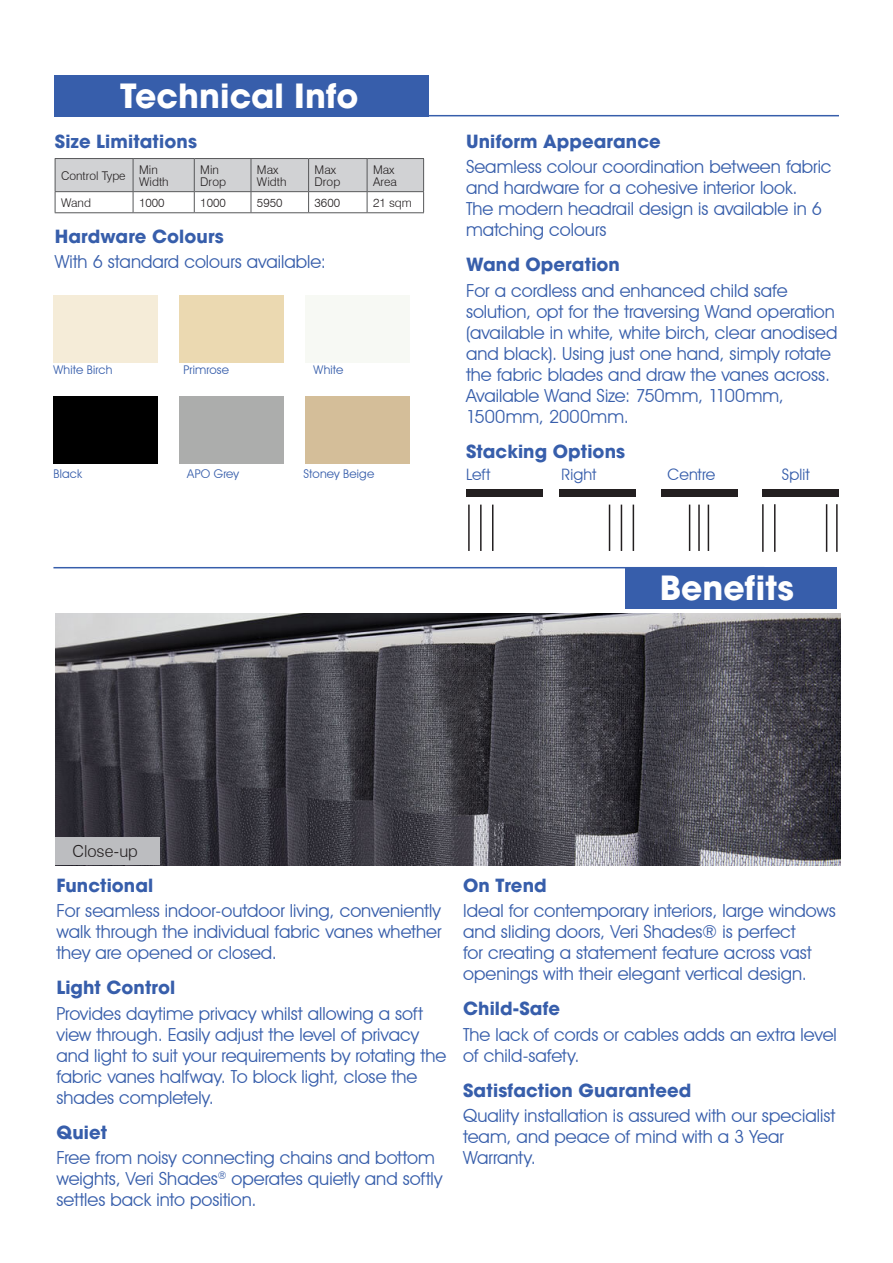
<style>
.page{position:relative;width:893px;height:1263px;background:#fff}
.page>*{position:absolute;margin:0;border:0;box-sizing:border-box;transform-origin:0 0}
.t1{font:700 33px "Avant Garde";letter-spacing:.005em;color:#fff}
.Body{font:18px/21px "Avant Garde IT Cby BT";color:#375eab}
.Sub-head{font:700 18px "Avant Garde";letter-spacing:.005em;color:#375eab}
.Body-2{font:300 16.5px "Swiss 721 BT";color:#231f20}
.Body-3{font:15.75px "Avant Garde IT Cby BT";letter-spacing:.005em;color:#375eab}
.t2{font:300 12px/12px "Swiss 721 BT";color:#231f20}
.Body-4{font:12px "Avant Garde IT Cby BT";letter-spacing:.015em;color:#375eab}
</style>
<div class="page">
<hr style="left:54px;top:115px;width:785px;height:1px;background:#375eab">
<div style="left:54px;top:75px;width:374px;height:41px;background:#375eab"></div>
<hr style="left:53px;top:567px;width:711px;height:1px;background:#375eab">
<div style="left:626px;top:567px;width:211px;height:41px;background:#375eab"></div>
<hr style="left:55px;top:158px;width:78px;height:1px;background:#57585a">
<hr style="left:194px;top:158px;width:57px;height:1px;background:#57585a">
<hr style="left:251px;top:158px;width:58px;height:1px;background:#57585a">
<hr style="left:309px;top:158px;width:58px;height:1px;background:#57585a">
<hr style="left:367px;top:158px;width:57px;height:1px;background:#57585a">
<hr style="left:133px;top:158px;width:61px;height:1px;background:#57585a">
<svg style="left:55px;top:159px;width:369px;height:53px"></svg>
<hr style="left:55px;top:212px;width:78px;height:1px;background:#57585a">
<hr style="left:133px;top:212px;width:61px;height:1px;background:#57585a">
<hr style="left:194px;top:212px;width:57px;height:1px;background:#57585a">
<hr style="left:251px;top:212px;width:58px;height:1px;background:#57585a">
<hr style="left:309px;top:212px;width:58px;height:1px;background:#57585a">
<hr style="left:367px;top:212px;width:57px;height:1px;background:#57585a">
<img style="left:55px;top:614px;width:785px;height:251px">
<div style="left:56px;top:837px;width:104px;height:27px;background:#bcbdc0"></div>
<div style="left:53px;top:396px;width:105px;height:68px;background:#000"></div>
<div style="left:179px;top:295px;width:104px;height:68px;background:#ebd9b1"></div>
<div style="left:305px;top:295px;width:104px;height:68px;background:#f7f9f4"></div>
<div style="left:467px;top:489px;width:76px;height:7px;background:#231f20"></div>
<hr style="left:468px;top:505px;width:2px;height:46px;background:#231f20">
<hr style="left:480px;top:505px;width:2px;height:46px;background:#231f20">
<hr style="left:492px;top:505px;width:1px;height:46px;background:#231f20">
<div style="left:560px;top:489px;width:76px;height:7px;background:#231f20"></div>
<hr style="left:633px;top:505px;width:1px;height:46px;background:#231f20">
<hr style="left:621px;top:505px;width:1px;height:46px;background:#231f20">
<hr style="left:609px;top:505px;width:1px;height:46px;background:#231f20">
<div style="left:762px;top:489px;width:76px;height:7px;background:#231f20"></div>
<hr style="left:762px;top:504px;width:2px;height:48px;background:#231f20">
<hr style="left:774px;top:504px;width:1px;height:48px;background:#231f20">
<hr style="left:836px;top:504px;width:2px;height:48px;background:#231f20">
<hr style="left:826px;top:504px;width:1px;height:48px;background:#231f20">
<div style="left:305px;top:396px;width:104px;height:68px;background:#d4be99"></div>
<div style="left:662px;top:489px;width:76px;height:7px;background:#231f20"></div>
<hr style="left:708px;top:505px;width:1px;height:46px;background:#231f20">
<hr style="left:698px;top:505px;width:2px;height:46px;background:#231f20">
<hr style="left:689px;top:505px;width:1px;height:46px;background:#231f20">
<p class="t1" style="left:120px;top:75px;width:240px">Technical Info</p>
<p class="Sub-head" style="left:55px;top:130px;width:144px">Size Limitations</p>
<p class="t2" style="left:61px;top:169px;width:66px">Control Type</p>
<p class="t2" style="left:139px;top:163px;width:31px">Min<br>Width</p>
<p class="t2" style="left:200px;top:163px;width:27px">Min<br>Drop</p>
<p class="t2" style="left:257px;top:163px;width:31px">Max<br>Width</p>
<p class="t2" style="left:315px;top:163px;width:27px">Max<br>Drop</p>
<p class="t2" style="left:373px;top:163px;width:25px">Max<br>Area</p>
<p class="t2" style="left:61px;top:196px;width:31px">Wand</p>
<p class="t2" style="left:139px;top:196px;width:27px">1000</p>
<p class="t2" style="left:200px;top:196px;width:27px">1000</p>
<p class="t2" style="left:257px;top:196px;width:27px">5950</p>
<p class="t2" style="left:315px;top:196px;width:27px">3600</p>
<p class="t2" style="left:373px;top:196px;width:40px">21 sqm</p>
<p class="Sub-head" style="left:55px;top:224px;width:171px">Hardware Colours</p>
<p class="Body" style="left:55px;top:251px;width:273px">With 6 standard colours available:</p>
<p class="Body-4" style="left:53px;top:363px;width:60px">White Birch</p>
<p class="Body-4" style="left:183px;top:363px;width:47px">Primrose</p>
<p class="Body-4" style="left:314px;top:363px;width:31px">White</p>
<p class="Sub-head" style="left:466px;top:129px;width:196px">Uniform Appearance</p>
<p class="Body" style="left:466px;top:156px;width:367px">Seamless colour coordination between fabric and hardware for a cohesive interior look.<br>The modern headrail design is available in 6 matching colours</p>
<p class="Sub-head" style="left:466px;top:253px;width:156px">Wand Operation</p>
<p class="Body" style="left:466px;top:280px;width:373px">For a cordless and enhanced child safe solution, opt for the traversing Wand operation (available in white, white birch, clear anodised and black). Using just one hand, simply rotate the fabric blades and draw the vanes across.<br>Available Wand Size: 750mm, 1100mm, 1500mm, 2000mm.</p>
<p class="Sub-head" style="left:466px;top:440px;width:161px">Stacking Options</p>
<p class="Body-4" style="left:53px;top:467px;width:30px">Black</p>
<p class="Body-4" style="left:187px;top:467px;width:53px">APO Grey</p>
<p class="Body-4" style="left:303px;top:467px;width:72px">Stoney Beige</p>
<p class="Body-3" style="left:466px;top:465px;width:26px">Left</p>
<p class="Body-3" style="left:562px;top:465px;width:36px">Right</p>
<p class="Body-3" style="left:667px;top:465px;width:49px">Centre</p>
<p class="Body-3" style="left:782px;top:465px;width:29px">Split</p>
<p class="t1" style="left:660px;top:566px;width:136px">Benefits</p>
<p class="Body-2" style="left:73px;top:841px;width:67px">Close-up</p>
<p class="Sub-head" style="left:56px;top:873px;width:99px">Functional</p>
<p class="Body" style="left:56px;top:900px;width:387px;text-align:justify">For seamless indoor-outdoor living, conveniently walk through the individual fabric vanes whether they are opened or closed.</p>
<p class="Sub-head" style="left:56px;top:976px;width:120px">Light Control</p>
<p class="Body" style="left:56px;top:1002px;width:391px">Provides daytime privacy whilst allowing a soft view through. Easily adjust the level of privacy and light to suit your requirements by rotating the fabric vanes halfway. To block light, close the shades completely.</p>
<p class="Sub-head" style="left:56px;top:1121px;width:52px">Quiet</p>
<p class="Body" style="left:56px;top:1147px;width:387px">Free from noisy connecting chains and bottom weights, Veri Shades<sup>®</sup> operates quietly and softly settles back into position.</p>
<p class="Sub-head" style="left:463px;top:873px;width:85px">On Trend</p>
<p class="Body" style="left:463px;top:900px;width:374px">Ideal for contemporary interiors, large windows and sliding doors, Veri Shades® is perfect<br>for creating a statement feature across vast openings with their elegant vertical design.</p>
<p class="Sub-head" style="left:463px;top:997px;width:99px">Child-Safe</p>
<p class="Body" style="left:463px;top:1023px;width:375px">The lack of cords or cables adds an extra level of child-safety.</p>
<p class="Sub-head" style="left:463px;top:1079px;width:230px">Satisfaction Guaranteed</p>
<p class="Body" style="left:463px;top:1105px;width:374px">Quality installation is assured with our specialist team, and peace of mind with a 3 Year<br>Warranty.</p>
</div>
